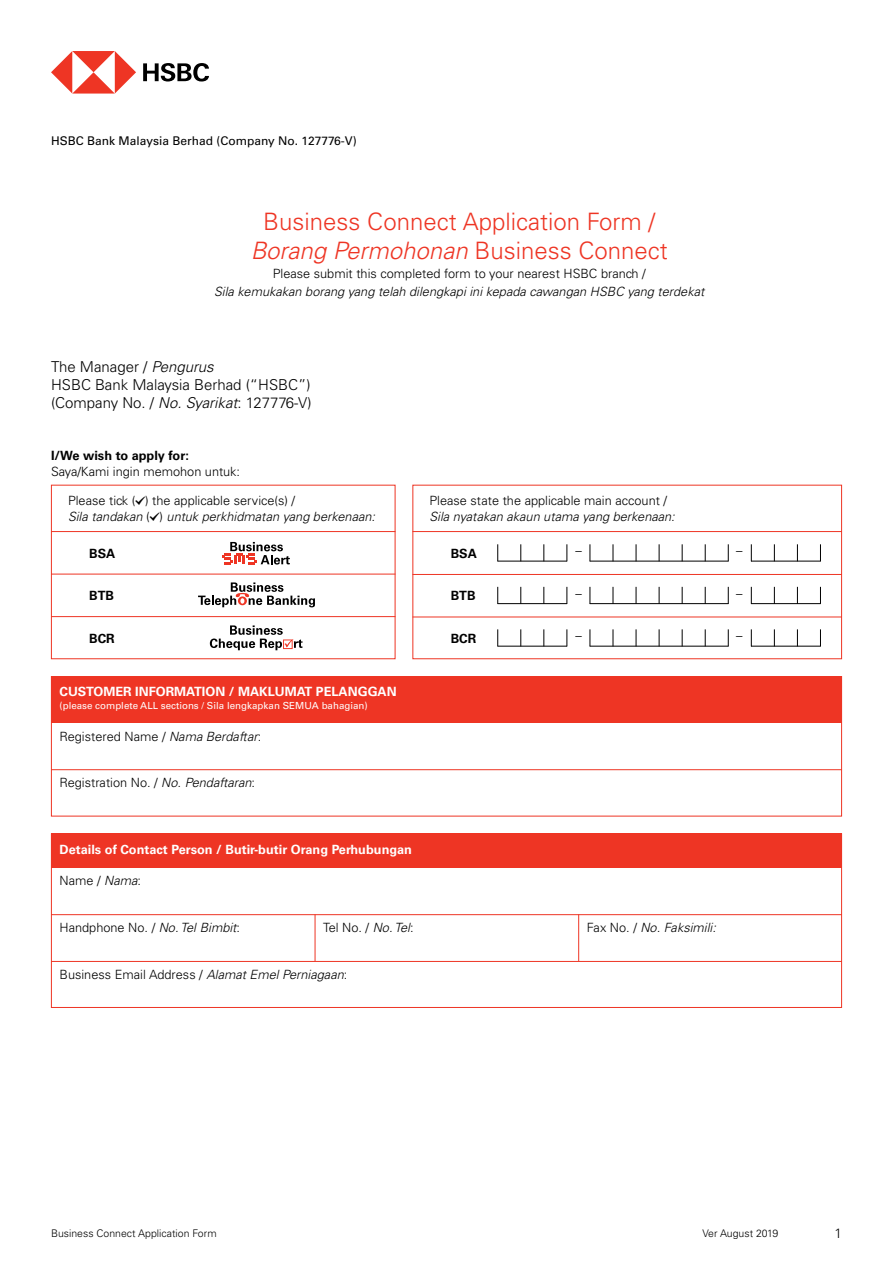
<style>
.page{position:relative;width:893px;height:1263px;background:#fff}
.page>*{position:absolute;margin:0;border:0;box-sizing:border-box;transform-origin:0 0}
.t1{font:300 24px/28.8px "Univers LT Std";color:#ee3524;text-align:center}
.t2{font:300 15px/18px "Univers LT Std";color:#000}
.t3{font:300 13.5px "Univers LT Std";color:#000}
.t4{font:300 12.75px "Univers LT Std";color:#000}
.t5{font:italic 300 12.75px/15.8px "Univers LT Std";color:#000}
.t6{font:700 12.75px "Univers";color:#fff}
.t7{font:700 12.75px "Univers LT Std";color:#000}
.t8{font:12px "Univers LT Std";color:#000}
.t9{font:300 10.5px "Univers LT Std";color:#000}
.t10{font:9.75px "Univers LT Std";color:#fff}
.s1{font-style:italic}
.s2{font-style:normal}
</style>
<div class="page">
<svg style="left:51px;top:51px;width:85px;height:43px"></svg>
<svg style="left:143px;top:63px;width:66px;height:19px"></svg>
<svg style="left:223px;top:542px;width:67px;height:22px"></svg>
<div style="left:51px;top:485px;width:344px;height:174px;border:1px solid #ee3524"></div>
<hr style="left:51px;top:531px;width:344px;height:1px;background:#ee3524">
<hr style="left:51px;top:769px;width:791px;height:1px;background:#ee3524">
<hr style="left:51px;top:914px;width:791px;height:1px;background:#ee3524">
<hr style="left:51px;top:961px;width:791px;height:1px;background:#ee3524">
<hr style="left:51px;top:574px;width:344px;height:1px;background:#ee3524">
<hr style="left:51px;top:616px;width:344px;height:1px;background:#ee3524">
<hr style="left:315px;top:914px;width:1px;height:47px;background:#ee3524">
<hr style="left:578px;top:914px;width:1px;height:47px;background:#ee3524">
<svg style="left:198px;top:582px;width:117px;height:25px"></svg>
<svg style="left:210px;top:625px;width:93px;height:25px"></svg>
<div style="left:412px;top:485px;width:430px;height:174px;border:1px solid #ee3524"></div>
<hr style="left:412px;top:531px;width:430px;height:1px;background:#ee3524">
<hr style="left:412px;top:574px;width:430px;height:1px;background:#ee3524">
<hr style="left:412px;top:617px;width:430px;height:1px;background:#ee3524">
<hr style="left:590px;top:561px;width:138px;height:1px;background:#000">
<svg style="left:497px;top:544px;width:1px;height:17px"></svg>
<svg style="left:521px;top:544px;width:1px;height:17px"></svg>
<svg style="left:544px;top:544px;width:1px;height:17px"></svg>
<svg style="left:567px;top:544px;width:1px;height:17px"></svg>
<svg style="left:590px;top:544px;width:1px;height:17px"></svg>
<svg style="left:613px;top:544px;width:1px;height:17px"></svg>
<svg style="left:636px;top:544px;width:1px;height:17px"></svg>
<svg style="left:659px;top:544px;width:1px;height:17px"></svg>
<svg style="left:682px;top:544px;width:1px;height:17px"></svg>
<svg style="left:705px;top:544px;width:1px;height:17px"></svg>
<svg style="left:728px;top:544px;width:1px;height:17px"></svg>
<svg style="left:751px;top:544px;width:1px;height:17px"></svg>
<svg style="left:774px;top:544px;width:1px;height:17px"></svg>
<svg style="left:797px;top:544px;width:1px;height:17px"></svg>
<svg style="left:820px;top:544px;width:1px;height:17px"></svg>
<hr style="left:497px;top:561px;width:70px;height:1px;background:#000">
<hr style="left:751px;top:561px;width:70px;height:1px;background:#000">
<hr style="left:590px;top:603px;width:138px;height:1px;background:#000">
<svg style="left:497px;top:587px;width:1px;height:16px"></svg>
<svg style="left:521px;top:587px;width:1px;height:16px"></svg>
<svg style="left:544px;top:587px;width:1px;height:16px"></svg>
<svg style="left:567px;top:587px;width:1px;height:17px"></svg>
<svg style="left:590px;top:587px;width:1px;height:17px"></svg>
<svg style="left:613px;top:587px;width:1px;height:17px"></svg>
<svg style="left:636px;top:587px;width:1px;height:17px"></svg>
<svg style="left:659px;top:587px;width:1px;height:17px"></svg>
<svg style="left:682px;top:587px;width:1px;height:17px"></svg>
<svg style="left:705px;top:587px;width:1px;height:17px"></svg>
<svg style="left:728px;top:587px;width:1px;height:17px"></svg>
<svg style="left:751px;top:587px;width:1px;height:16px"></svg>
<svg style="left:774px;top:587px;width:1px;height:16px"></svg>
<svg style="left:797px;top:587px;width:1px;height:16px"></svg>
<svg style="left:820px;top:587px;width:1px;height:16px"></svg>
<hr style="left:497px;top:603px;width:70px;height:1px;background:#000">
<hr style="left:751px;top:603px;width:70px;height:1px;background:#000">
<hr style="left:590px;top:646px;width:138px;height:1px;background:#000">
<svg style="left:497px;top:629px;width:1px;height:17px"></svg>
<svg style="left:521px;top:629px;width:1px;height:17px"></svg>
<svg style="left:544px;top:629px;width:1px;height:17px"></svg>
<svg style="left:567px;top:629px;width:1px;height:17px"></svg>
<svg style="left:590px;top:629px;width:1px;height:17px"></svg>
<svg style="left:613px;top:629px;width:1px;height:17px"></svg>
<svg style="left:636px;top:629px;width:1px;height:17px"></svg>
<svg style="left:659px;top:629px;width:1px;height:17px"></svg>
<svg style="left:682px;top:629px;width:1px;height:17px"></svg>
<svg style="left:705px;top:629px;width:1px;height:17px"></svg>
<svg style="left:728px;top:629px;width:1px;height:17px"></svg>
<svg style="left:751px;top:629px;width:1px;height:17px"></svg>
<svg style="left:774px;top:629px;width:1px;height:17px"></svg>
<svg style="left:797px;top:629px;width:1px;height:17px"></svg>
<svg style="left:820px;top:629px;width:1px;height:17px"></svg>
<hr style="left:497px;top:646px;width:70px;height:1px;background:#000">
<hr style="left:751px;top:646px;width:70px;height:1px;background:#000">
<div style="left:51px;top:676px;width:791px;height:47px;background:#ee3524"></div>
<div style="left:51px;top:833px;width:791px;height:34px;background:#ee3524"></div>
<p class="t8" style="left:51px;top:133px;width:307px">HSBC Bank Malaysia Berhad (Company No. 127776-V)</p>
<h1 class="t1" style="left:251px;top:207px;width:419px">Business Connect Application Form /<br><span class="s1">Borang Permohonan</span> Business Connect</h1>
<p class="t4" style="left:273px;top:265px;width:374px">Please submit this completed form to your nearest HSBC branch /</p>
<p class="t5" style="left:214px;top:284px;width:492px">Sila kemukakan borang yang telah dilengkapi ini kepada cawangan HSBC yang terdekat</p>
<p class="t2" style="left:51px;top:358px;width:262px">The Manager / <span class="s1">Pengurus<br></span>HSBC Bank Malaysia Berhad (“HSBC”) (Company No. / <span class="s1">No. Syarikat</span>: 127776-V)</p>
<p class="t7" style="left:51px;top:448px;width:139px">I/We wish to apply for:</p>
<p class="t4" style="left:51px;top:463px;width:191px">Saya/Kami ingin memohon untuk:</p>
<p class="t5" style="left:68px;top:493px;width:309px"><span class="s2">Please tick ( ) the applicable service(s) /<br></span>Sila tandakan <span class="s2">( )</span> untuk perkhidmatan yang berkenaan:</p>
<p class="t7" style="left:89px;top:546px;width:28px">BSA</p>
<p class="t7" style="left:89px;top:588px;width:26px">BTB</p>
<p class="t7" style="left:89px;top:631px;width:27px">BCR</p>
<p class="t6" style="left:60px;top:684px;width:339px">Customer Information / Maklumat Pelanggan</p>
<p class="t10" style="left:60px;top:700px;width:310px">(please complete ALL sections / Sila lengkapkan SEMUA bahagian)</p>
<p class="t4" style="left:60px;top:728px;width:203px">Registered Name / <span class="s1">Nama Berdaftar</span>:</p>
<p class="t4" style="left:60px;top:775px;width:197px">Registration No. / <span class="s1">No. Pendaftaran</span>:</p>
<p class="t4" style="left:429px;top:493px;width:239px">Please state the applicable main account /</p>
<p class="t5" style="left:429px;top:508px;width:247px">Sila nyatakan akaun utama yang berkenaan:</p>
<p class="t7" style="left:451px;top:546px;width:28px">BSA</p>
<p class="t7" style="left:451px;top:588px;width:26px">BTB</p>
<p class="t7" style="left:451px;top:631px;width:27px">BCR</p>
<p class="t4" style="left:575px;top:543px;width:8px">–</p>
<p class="t4" style="left:736px;top:543px;width:8px">–</p>
<p class="t4" style="left:575px;top:586px;width:8px">–</p>
<p class="t4" style="left:736px;top:586px;width:8px">–</p>
<p class="t4" style="left:575px;top:628px;width:8px">–</p>
<p class="t4" style="left:736px;top:628px;width:8px">–</p>
<p class="t6" style="left:60px;top:842px;width:354px">Details of Contact Person / Butir-butir Orang Perhubungan</p>
<p class="t4" style="left:60px;top:873px;width:83px">Name / <span class="s1">Nama</span>:</p>
<p class="t4" style="left:60px;top:920px;width:182px">Handphone No. / <span class="s1">No. Tel Bimbit</span>:</p>
<p class="t4" style="left:323px;top:920px;width:92px">Tel No. / <span class="s1">No. Tel</span>:</p>
<p class="t5" style="left:587px;top:920px;width:131px"><span class="s2">Fax No. /</span> No. Faksimili:</p>
<p class="t4" style="left:60px;top:966px;width:289px">Business Email Address / <span class="s1">Alamat Emel Perniagaan</span>:</p>
<p class="t9" style="left:51px;top:1227px;width:167px">Business Connect Application Form</p>
<p class="t9" style="left:703px;top:1227px;width:77px">Ver August 2019</p>
<p class="t3" style="left:834px;top:1225px;width:9px">1</p>
</div>
